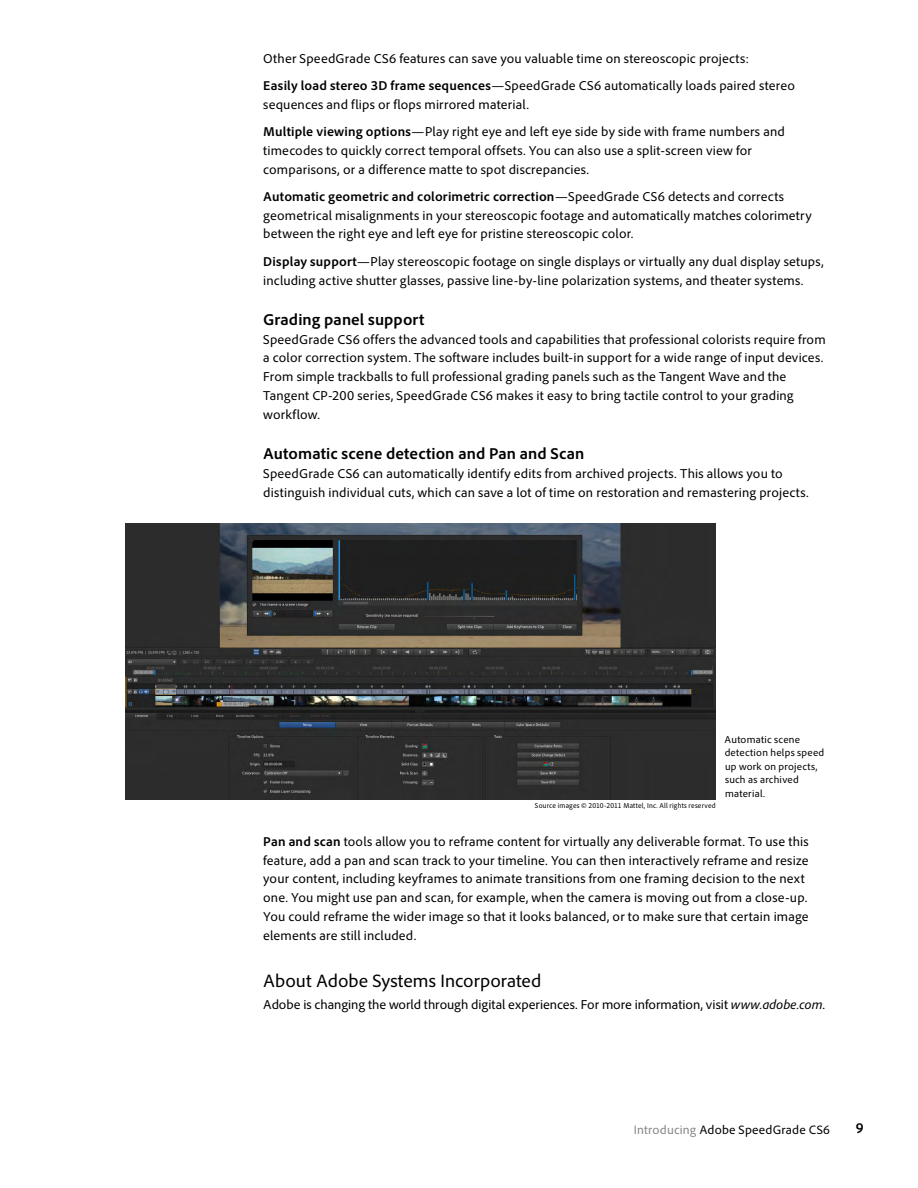
<style>
.page{position:relative;width:918px;height:1188px;background:#fff}
.page>*{position:absolute;margin:0;border:0;box-sizing:border-box;transform-origin:0 0}
.t1{font:18.75px "Adobe Clean";color:#000}
.t2{font:700 16.5px "Adobe Clean";letter-spacing:.005em;color:#000}
.t3{font:700 semi-condensed 15px "Adobe Clean";color:#000}
.t4{font:13.5px/18.8px "Adobe Clean";letter-spacing:.01em;color:#000}
.t5{font:12.75px "Adobe Clean";letter-spacing:.015em;color:#000}
.t6{font:10.5px/13.5px "Adobe Clean";letter-spacing:.02em;color:#000}
.t7{font:semi-condensed 7.5px "Adobe Clean";letter-spacing:.025em;color:#000}
.s1{font-weight:700}
.s2{font-style:italic}
.s3{color:#868787}
</style>
<div class="page">
<img style="left:126px;top:523px;width:589px;height:276px">
<p class="t4" style="left:263px;top:44px;width:533px;line-height:27.5px">Other SpeedGrade CS6 features can save you valuable time on stereoscopic projects:<br><span class="s1">Easily load stereo 3D frame sequences</span>—SpeedGrade CS6 automatically loads paired stereo</p>
<p class="t4" style="left:263px;top:90px;width:523px;line-height:27.5px">sequences and flips or flops mirrored material.<br><span class="s1">Multiple viewing options</span>—Play right eye and left eye side by side with frame numbers and</p>
<p class="t4" style="left:263px;top:141px;width:490px">timecodes to quickly correct temporal offsets. You can also use a split-screen view for comparisons, or a difference matte to spot discrepancies.</p>
<p class="t4" style="left:263px;top:187px;width:550px"><span class="s1">Automatic geometric and colorimetric correction</span>—SpeedGrade CS6 detects and corrects geometrical misalignments in your stereoscopic footage and automatically matches colorimetry between the right eye and left eye for pristine stereoscopic color.</p>
<p class="t4" style="left:263px;top:252px;width:562px"><span class="s1">Display support</span>—Play stereoscopic footage on single displays or virtually any dual display setups, including active shutter glasses, passive line-by-line polarization systems, and theater systems.</p>
<p class="t2" style="left:263px;top:309px;width:163px">Grading panel support</p>
<p class="t4" style="left:263px;top:330px;width:564px">SpeedGrade CS6 offers the advanced tools and capabilities that professional colorists require from a color correction system. The software includes built-in support for a wide range of input devices.<br>From simple trackballs to full professional grading panels such as the Tangent Wave and the Tangent CP-200 series, SpeedGrade CS6 makes it easy to bring tactile control to your grading workflow.</p>
<p class="t2" style="left:263px;top:443px;width:323px">Automatic scene detection and Pan and Scan</p>
<p class="t4" style="left:263px;top:464px;width:547px">SpeedGrade CS6 can automatically identify edits from archived projects. This allows you to distinguish individual cuts, which can save a lot of time on restoration and remastering projects.</p>
<p class="t7" style="left:535px;top:801px;width:182px">Source images © 2010-2011 Mattel, Inc. All rights reserved</p>
<p class="t6" style="left:725px;top:732px;width:101px">Automatic scene detection helps speed up work on projects, such as archived material.</p>
<p class="t4" style="left:263px;top:832px;width:547px"><span class="s1">Pan and scan</span> tools allow you to reframe content for virtually any deliverable format. To use this feature, add a pan and scan track to your timeline. You can then interactively reframe and resize your content, including keyframes to animate transitions from one framing decision to the next one. You might use pan and scan, for example, when the camera is moving out from a close-up.<br>You could reframe the wider image so that it looks balanced, or to make sure that certain image elements are still included.</p>
<h1 class="t1" style="left:263px;top:969px;width:280px">About Adobe Systems Incorporated</h1>
<p class="t4" style="left:263px;top:995px;width:563px">Adobe is changing the world through digital experiences. For more information, visit <span class="s2">www.adobe.com</span>.</p>
<p class="t5" style="left:634px;top:1122px;width:198px"><span class="s3">Introducing</span> Adobe SpeedGrade CS6</p>
<p class="t3" style="left:856px;top:1119px;width:9px">9</p>
</div>
